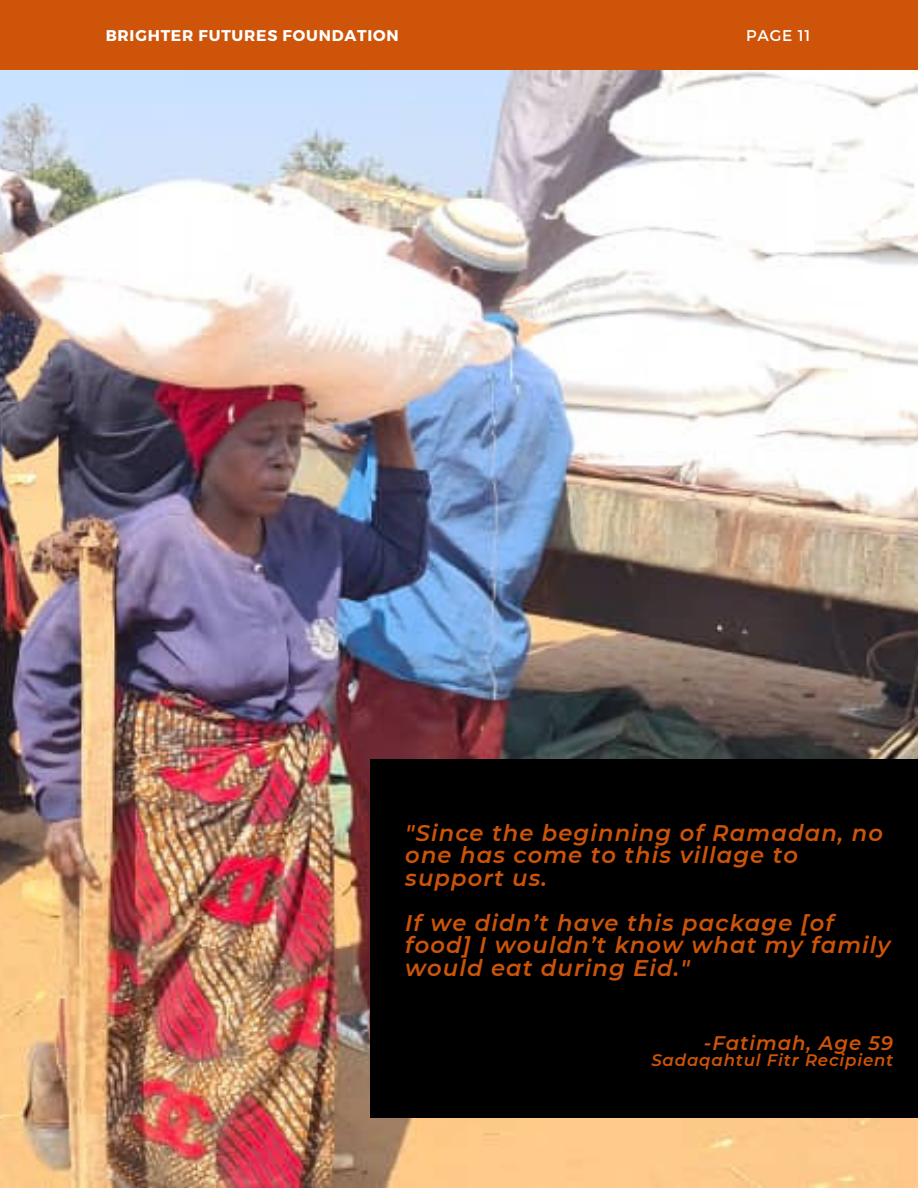
<style>
.page{position:relative;width:918px;height:1188px;background:#fff}
.page>*{position:absolute;margin:0;border:0;box-sizing:border-box;transform-origin:0 0}
.t1{font:italic 600 22.65px/22.5px "Montserrat";letter-spacing:.05em;color:#cd5409}
.t2{font:italic 600 19.65px "Montserrat";letter-spacing:.05em;color:#cd5409}
.t3{font:italic 600 16.65px "Montserrat";letter-spacing:.05em;color:#cd5409}
.t4{font:700 15.6px "Montserrat";letter-spacing:.05em;color:#fff}
.t5{font:15.6px "Montserrat";letter-spacing:.05em;color:#fff}
</style>
<div class="page">
<img style="left:0;top:70px;width:918px;height:1118px">
<div style="left:0;top:0;width:918px;height:70px;background:#cd5409"></div>
<div style="left:370px;top:759px;width:548px;height:359px;background:#000"></div>
<p class="t4" style="left:106px;top:25px;width:294px">BRIGHTER FUTURES FOUNDATION</p>
<p class="t5" style="left:746px;top:25px;width:66px">PAGE 11</p>
<p class="t1" style="left:405px;top:822px;width:479px">"Since the beginning of Ramadan, no one has come to this village to support us.</p>
<p class="t1" style="left:405px;top:912px;width:487px">If we didn’t have this package [of food] I wouldn’t know what my family would eat during Eid."</p>
<p class="t2" style="left:704px;top:1031px;width:191px">-Fatimah, Age 59</p>
<p class="t3" style="left:651px;top:1050px;width:244px">Sadaqahtul Fitr Recipient</p>
</div>
